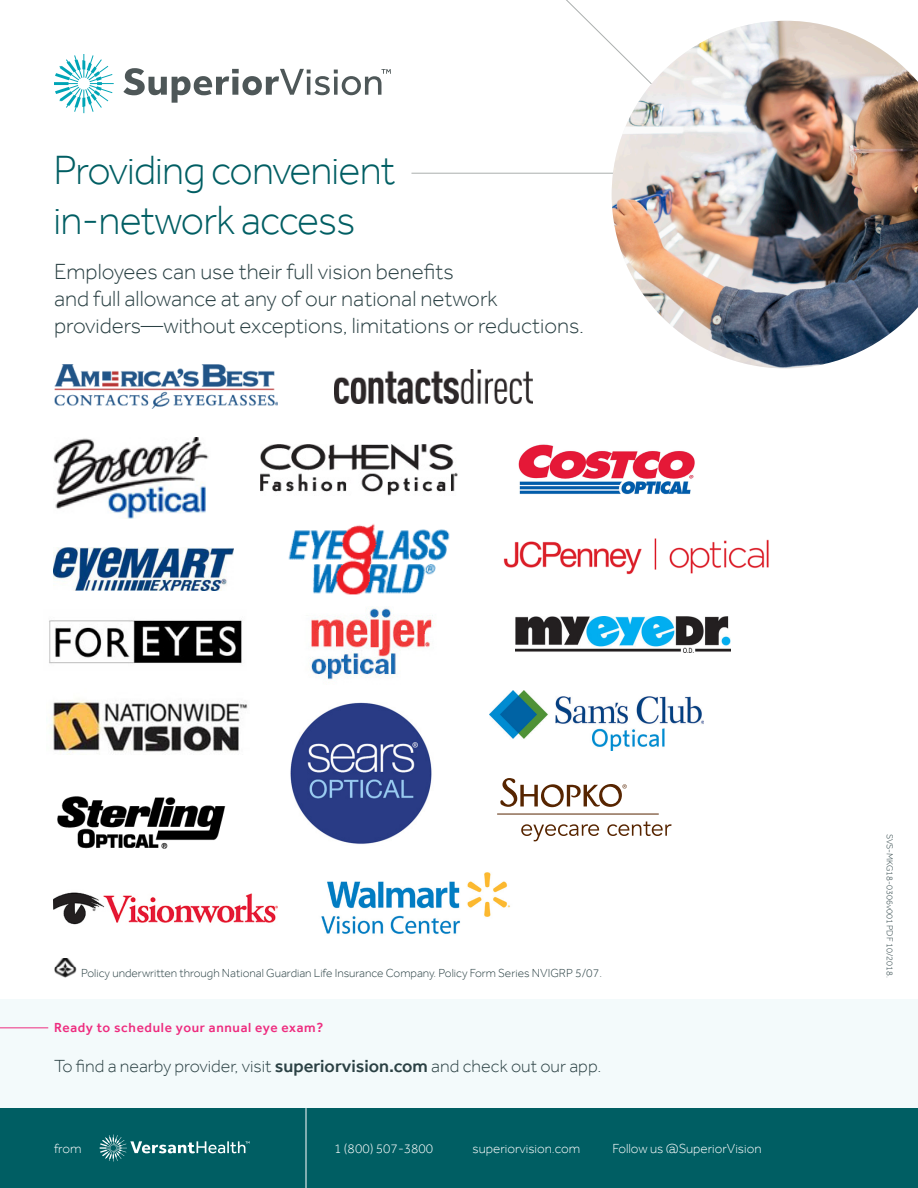
<style>
.page{position:relative;width:918px;height:1188px;background:#fff}
.page>*{position:absolute;margin:0;border:0;box-sizing:border-box;transform-origin:0 0}
.t1{font:300 42px/50.4px "Effra";letter-spacing:-.02em;color:#005e63}
.t2{font:300 22.5px/27px "Effra";color:#2b4144}
.t3{font:300 18px "Effra";color:#2b4144}
.t4{font:300 13.5px "Effra";color:#fff}
.t5{font:500 13.5px "Effra";letter-spacing:.05em;color:#ee2c7f}
.t6{font:300 12px "Effra";color:#2b4144}
.t7{font:300 9px "Effra";color:#2b4144}
.s1{font-weight:500}
</style>
<div class="page">
<img style="left:288px;top:524px;width:162px;height:71px">
<div style="left:0;top:999px;width:918px;height:130px;background:#f3fafb"></div>
<hr style="left:411px;top:173px;width:223px;height:1px;background:#abafae">
<svg style="left:561px;top:0;width:226px;height:200px"></svg>
<img style="left:612px;top:21px;width:306px;height:347px">
<div style="left:0;top:1108px;width:918px;height:80px;background:#005e63"></div>
<svg style="left:100px;top:1135px;width:150px;height:27px"></svg>
<hr style="left:306px;top:1108px;width:1px;height:80px;background:#fff">
<hr style="left:0;top:1028px;width:48px;height:1px;background:#ee2c7f">
<img style="left:54px;top:958px;width:23px;height:20px">
<img style="left:54px;top:364px;width:224px;height:45px">
<img style="left:53px;top:892px;width:225px;height:33px">
<img style="left:53px;top:547px;width:181px;height:43px">
<img style="left:53px;top:437px;width:156px;height:81px">
<img style="left:516px;top:616px;width:214px;height:37px">
<img style="left:489px;top:691px;width:215px;height:60px">
<img style="left:260px;top:444px;width:198px;height:52px">
<img style="left:310px;top:606px;width:123px;height:74px">
<img style="left:49px;top:620px;width:194px;height:44px">
<img style="left:290px;top:702px;width:142px;height:142px">
<img style="left:334px;top:370px;width:198px;height:33px">
<img style="left:503px;top:538px;width:266px;height:37px">
<hr style="left:497px;top:814px;width:162px;height:1px;background:#572500">
<svg style="left:500px;top:778px;width:127px;height:29px"></svg>
<svg style="left:521px;top:824px;width:78px;height:17px"></svg>
<svg style="left:607px;top:821px;width:65px;height:15px"></svg>
<img style="left:518px;top:444px;width:177px;height:51px">
<img style="left:48px;top:699px;width:200px;height:56px">
<img style="left:57px;top:796px;width:169px;height:53px">
<img style="left:321px;top:872px;width:189px;height:62px">
<svg style="left:54px;top:54px;width:60px;height:59px"></svg>
<svg style="left:123px;top:68px;width:268px;height:35px"></svg>
<p class="t1" style="left:53px;top:144px;width:343px">Providing convenient in-network access</p>
<p class="t2" style="left:54px;top:258px;width:531px">Employees can use their full vision benefits<br>and full allowance at any of our national network providers—without exceptions, limitations or reductions.</p>
<p class="t6" style="left:81px;top:967px;width:522px">Policy underwritten through National Guardian Life Insurance Company. Policy Form Series NVIGRP 5/07.</p>
<p class="t5" style="left:54px;top:1020px;width:271px">Ready to schedule your annual eye exam?</p>
<p class="t3" style="left:54px;top:1056px;width:549px">To find a nearby provider, visit <span class="s1">superiorvision.com</span> and check out our app.</p>
<p class="t4" style="left:54px;top:1141px;width:29px">from</p>
<p class="t4" style="left:334px;top:1141px;width:101px">1 (800) 507-3800</p>
<p class="t4" style="left:472px;top:1141px;width:109px">superiorvision.com</p>
<p class="t4" style="left:612px;top:1141px;width:151px">Follow us @SuperiorVision</p>
<p class="t7" style="left:895px;top:834px;width:145px;rotate:90deg">SVS-MKG18-0306v001 PDF 10/2018.</p>
</div>
